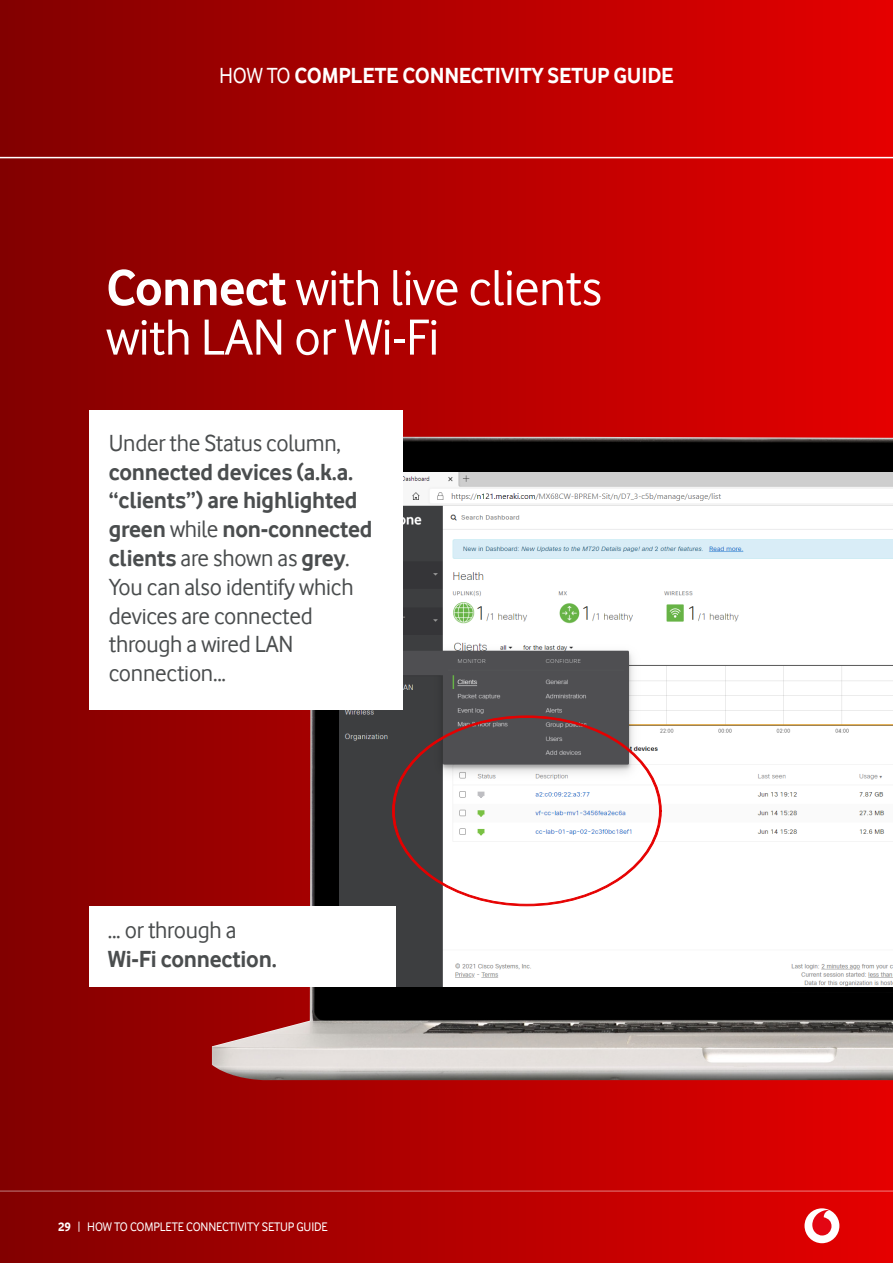
<style>
.page{position:relative;width:893px;height:1263px;background:#fff}
.page>*{position:absolute;margin:0;border:0;box-sizing:border-box;transform-origin:0 0}
.t1{font:52.5px/49.5px "Vodafone Rg";letter-spacing:-.01em;color:#fff}
.t2{font:24px/28.8px "Vodafone Rg";letter-spacing:-.01em;color:#4a4d4e}
.t3{font:700 24px "Vodafone Rg";letter-spacing:-.01em;color:#4a4d4e}
.t4{font:700 22.5px "Vodafone Rg";letter-spacing:-.01em;color:#fff}
.t5{font:12.75px "Vodafone Rg";letter-spacing:-.01em;color:#fff}
.s1{font-weight:400}
.s2{font-weight:700}
</style>
<div class="page">
<div style="left:0;top:0;width:893px;height:1263px;background:linear-gradient(to right,#820101,#e50101)"></div>
<div style="left:0;top:0;width:893px;height:158px;background:linear-gradient(to right,#820101,#e50000)"></div>
<hr style="left:0;top:157px;width:893px;height:1px;background:#fff">
<hr style="left:0;top:1191px;width:893px;height:1px;background:#fff">
<div style="left:804px;top:1208px;width:35px;height:35px;background:#fff;border-radius:50%"></div>
<svg style="left:812px;top:1210px;width:19px;height:25px"></svg>
<img style="left:212px;top:437px;width:681px;height:643px">
<img style="left:340px;top:472px;width:553px;height:514px">
<svg style="left:392px;top:715px;width:270px;height:191px"></svg>
<div style="left:89px;top:410px;width:314px;height:299px;background:#fff"></div>
<div style="left:89px;top:906px;width:306px;height:80px;background:#fff"></div>
<p class="t4" style="left:219px;top:62px;width:456px"><span class="s1">HOW TO</span> COMPLETE CONNECTIVITY SETUP GUIDE</p>
<h1 class="t1" style="left:106px;top:262px;width:497px"><span class="s2">Connect</span> with live clients with LAN or Wi-Fi</h1>
<p class="t2" style="left:109px;top:428px;width:234px">Under the Status column,</p>
<p class="t2" style="left:109px;top:457px;width:265px"><span class="s2">connected devices (a.k.a. “clients”) are highlighted green</span> while <span class="s2">non-connected clients</span> are shown as <span class="s2">grey</span>.<br>You can also identify which devices are connected through a wired LAN connection...</p>
<p class="t2" style="left:108px;top:915px;width:130px">... or through a</p>
<p class="t3" style="left:108px;top:945px;width:171px">Wi-Fi connection.</p>
<p class="t5" style="left:58px;top:1219px;width:271px"><span class="s2">29</span> | HOW TO COMPLETE CONNECTIVITY SETUP GUIDE</p>
</div>
